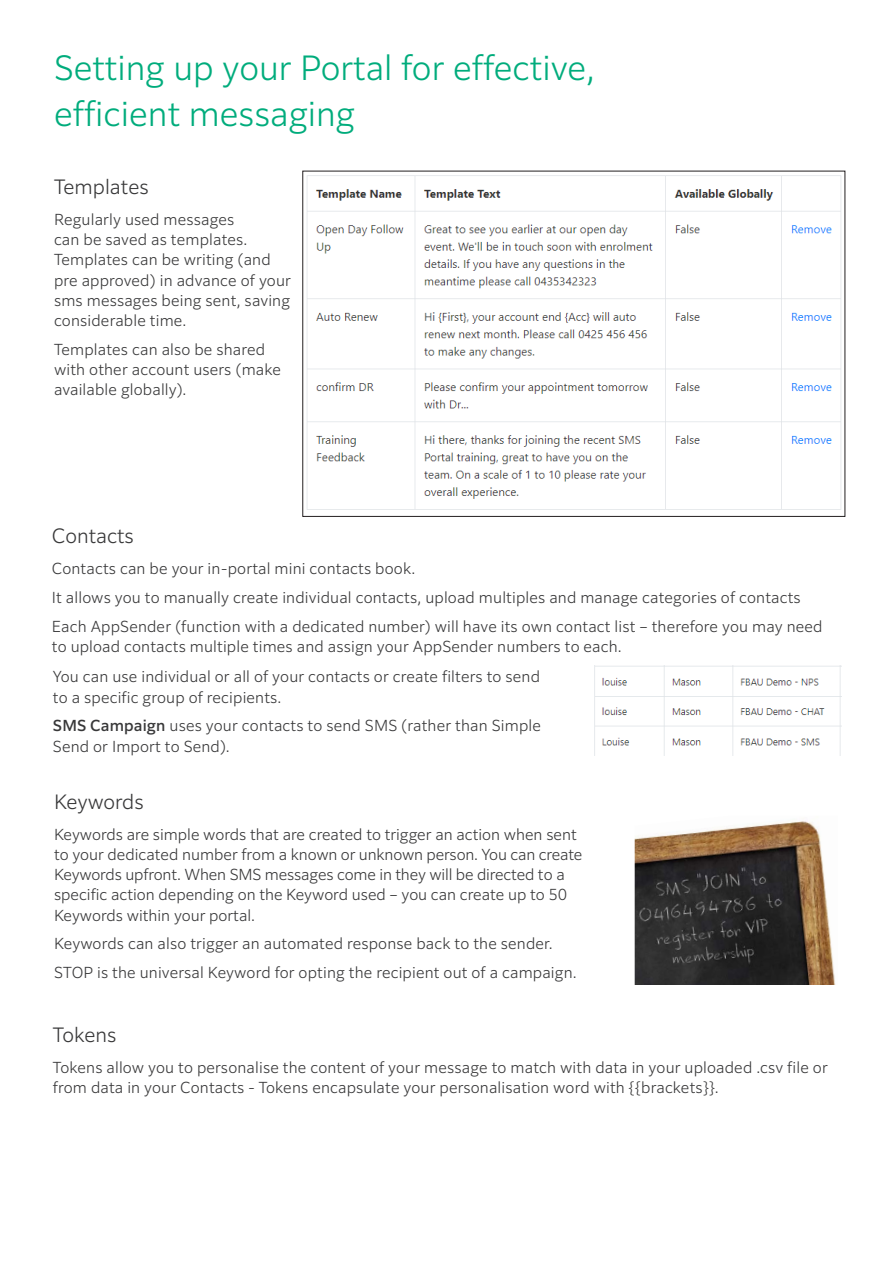
<style>
.page{position:relative;width:893px;height:1263px;background:#fff}
.page>*{position:absolute;margin:0;border:0;box-sizing:border-box;transform-origin:0 0}
.H1__Page_Title{font:300 33px/46.5px "Clarimo UDPE";color:#00ac7c}
.H2__Intro{font:300 19.5px "Clarimo UDPE";color:#383839}
.P__Text{font:300 15px/20.2px "Clarimo UDPE";letter-spacing:.01em;color:#383839}
.s1{font-weight:500}
</style>
<div class="page">
<img style="left:302px;top:171px;width:544px;height:345px">
<img style="left:594px;top:665px;width:248px;height:90px">
<img style="left:635px;top:821px;width:201px;height:164px">
<p class="H1__Page_Title" style="left:54px;top:41px;width:542px">Setting up your Portal for effective, efficient messaging</p>
<p class="H2__Intro" style="left:54px;top:171px;width:96px">Templates</p>
<p class="P__Text" style="left:54px;top:208px;width:238px">Regularly used messages<br>can be saved as templates.<br>Templates can be writing (and pre approved) in advance of your sms messages being sent, saving considerable time.</p>
<p class="P__Text" style="left:54px;top:338px;width:229px">Templates can also be shared with other account users (make available globally).</p>
<p class="H2__Intro" style="left:52px;top:520px;width:84px">Contacts</p>
<p class="P__Text" style="left:52px;top:557px;width:365px">Contacts can be your in-portal mini contacts book.</p>
<p class="P__Text" style="left:52px;top:586px;width:750px">It allows you to manually create individual contacts, upload multiples and manage categories of contacts</p>
<p class="P__Text" style="left:52px;top:615px;width:772px">Each AppSender (function with a dedicated number) will have its own contact list – therefore you may need to upload contacts multiple times and assign your AppSender numbers to each.</p>
<p class="P__Text" style="left:53px;top:665px;width:489px">You can use individual or all of your contacts or create filters to send to a specific group of recipients.</p>
<p class="P__Text" style="left:53px;top:714px;width:489px"><span class="s1">SMS Campaign</span> uses your contacts to send SMS (rather than Simple<br>Send or Import to Send).</p>
<p class="H2__Intro" style="left:54px;top:786px;width:91px">Keywords</p>
<p class="P__Text" style="left:54px;top:823px;width:530px">Keywords are simple words that are created to trigger an action when sent to your dedicated number from a known or unknown person. You can create Keywords upfront. When SMS messages come in they will be directed to a specific action depending on the Keyword used – you can create up to 50<br>Keywords within your portal.</p>
<p class="P__Text" style="left:54px;top:932px;width:500px">Keywords can also trigger an automated response back to the sender.</p>
<p class="P__Text" style="left:54px;top:961px;width:524px">STOP is the universal Keyword for opting the recipient out of a campaign.</p>
<p class="H2__Intro" style="left:53px;top:1019px;width:65px">Tokens</p>
<p class="P__Text" style="left:53px;top:1056px;width:776px">Tokens allow you to personalise the content of your message to match with data in your uploaded .csv file or from data in your Contacts - Tokens encapsulate your personalisation word with {{brackets}}.</p>
</div>
